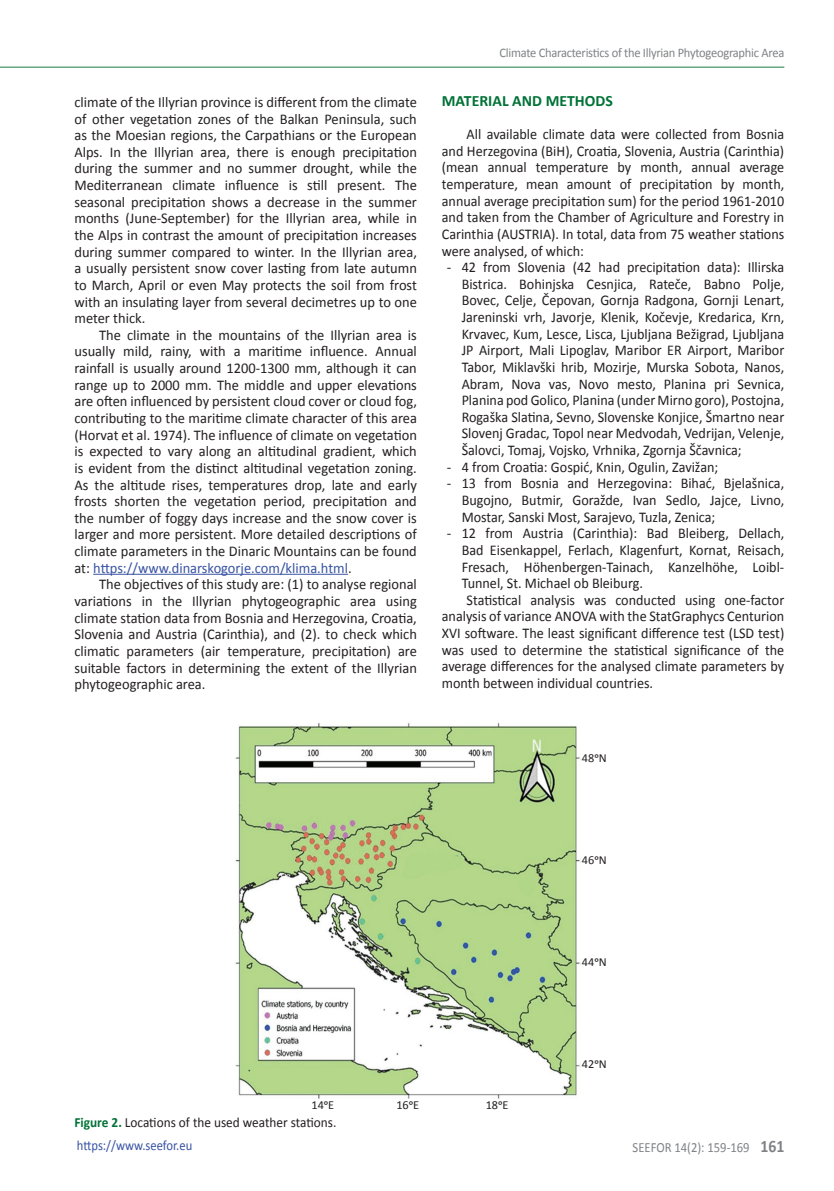
<style>
.page{position:relative;width:834px;height:1191px;background:#fff}
.page>*{position:absolute;margin:0;border:0;box-sizing:border-box;transform-origin:0 0}
.t1{font:700 15.75px "Calibri";color:#007236}
.t2{font:14.88px/16.6px "Calibri";color:#231f20;text-align:justify}
.t3{font:14.88px/16.6px "Calibri";color:#231f20;text-align:justify;scale:.95 1}
.t4{font:14px "Calibri";color:#231f20;scale:.95 1}
.t5{font:14px "Calibri";color:#808285;scale:.9 1}
.t6{font:14px "Calibri";color:#3853a3;scale:.9 1}
.t7{font:13.12px "Calibri";letter-spacing:-.02em;color:#808285;scale:.95 1}
.t8{font:12.25px "Calibri";color:#231f20}
.s1{color:#3853a3}
.s2{font-weight:700;color:#007236}
.s3{font-weight:700;font-size:17.5px}
</style>
<div class="page">
<hr style="left:0;top:67px;width:784px;height:1px;background:#4f9b70">
<hr style="left:93px;top:574px;width:255px;height:1px;background:#3853a3">
<img style="left:235px;top:723px;width:345px;height:375px">
<p class="t2" style="left:74px;top:94px;width:344px">climate of the Illyrian province is different from the climate of other vegetation zones of the Balkan Peninsula, such as the Moesian regions, the Carpathians or the European Alps. In the Illyrian area, there is enough precipitation during the summer and no summer drought, while the Mediterranean climate influence is still present. The seasonal precipitation shows a decrease in the summer months (June-September) for the Illyrian area, while in the Alps in contrast the amount of precipitation increases during summer compared to winter. In the Illyrian area, a usually persistent snow cover lasting from late autumn to March, April or even May protects the soil from frost with an insulating layer from several decimetres up to one meter thick.</p>
<p class="t2" style="left:74px;top:326px;width:344px;text-indent:25px">The climate in the mountains of the Illyrian area is usually mild, rainy, with a maritime influence. Annual rainfall is usually around 1200-1300 mm, although it can range up to 2000 mm. The middle and upper elevations are often influenced by persistent cloud cover or cloud fog, contributing to the maritime climate character of this area (Horvat et al. 1974). The influence of climate on vegetation is expected to vary along an altitudinal gradient, which is evident from the distinct altitudinal vegetation zoning.<br>As the altitude rises, temperatures drop, late and early frosts shorten the vegetation period, precipitation and the number of foggy days increase and the snow cover is larger and more persistent. More detailed descriptions of climate parameters in the Dinaric Mountains can be found at: <span class="s1">https://www.dinarskogorje.com/klima.html</span>.</p>
<p class="t2" style="left:74px;top:576px;width:344px;text-indent:25px">The objectives of this study are: (1) to analyse regional variations in the Illyrian phytogeographic area using climate station data from Bosnia and Herzegovina, Croatia, Slovenia and Austria (Carinthia), and (2). to check which climatic parameters (air temperature, precipitation) are suitable factors in determining the extent of the Illyrian phytogeographic area.</p>
<p class="t7" style="left:499px;top:45px;width:301px">Climate Characteristics of the Illyrian Phytogeographic Area</p>
<p class="t1" style="left:441px;top:90px;width:172px">MATERIAL AND METHODS</p>
<p class="t3" style="left:441px;top:126px;width:362px;text-indent:25px">All available climate data were collected from Bosnia and Herzegovina (BiH), Croatia, Slovenia, Austria (Carinthia) (mean annual temperature by month, annual average temperature, mean amount of precipitation by month, annual average precipitation sum) for the period 1961-2010 and taken from the Chamber of Agriculture and Forestry in Carinthia (AUSTRIA). In total, data from 75 weather stations were analysed, of which:</p>
<p class="t2" style="left:461px;top:259px;width:324px;text-indent:-15px">- 42 from Slovenia (42 had precipitation data): Illirska Bistrica. Bohinjska Cesnjica, Rateče, Babno Polje, Bovec, Celje, Čepovan, Gornja Radgona, Gornji Lenart, Jareninski vrh, Javorje, Klenik, Kočevje, Kredarica, Krn, Krvavec, Kum, Lesce, Lisca, Ljubljana Bežigrad, Ljubljana JP Airport, Mali Lipoglav, Maribor ER Airport, Maribor Tabor, Miklavški hrib, Mozirje, Murska Sobota, Nanos, Abram, Nova vas, Novo mesto, Planina pri Sevnica, Planina pod Golico, Planina (under Mirno goro), Postojna, Rogaška Slatina, Sevno, Slovenske Konjice, Šmartno near Slovenj Gradac, Topol near Medvodah, Vedrijan, Velenje, Šalovci, Tomaj, Vojsko, Vrhnika, Zgornja Ščavnica;</p>
<p class="t2" style="left:446px;top:458px;width:273px">- 4 from Croatia: Gospić, Knin, Ogulin, Zavižan;</p>
<p class="t2" style="left:461px;top:475px;width:324px;text-indent:-15px">- 13 from Bosnia and Herzegovina: Bihać, Bjelašnica, Bugojno, Butmir, Goražde, Ivan Sedlo, Jajce, Livno, Mostar, Sanski Most, Sarajevo, Tuzla, Zenica;</p>
<p class="t2" style="left:446px;top:525px;width:339px">- 12 from Austria (Carinthia): Bad Bleiberg, Dellach,</p>
<p class="t3" style="left:461px;top:541px;width:341px">Bad Eisenkappel, Ferlach, Klagenfurt, Kornat, Reisach,</p>
<p class="t3" style="left:461px;top:558px;width:341px">Fresach, Höhenbergen-Tainach, Kanzelhöhe, Loibl-</p>
<p class="t3" style="left:461px;top:575px;width:192px">Tunnel, St. Michael ob Bleiburg.</p>
<p class="t3" style="left:466px;top:591px;width:336px">Statistical analysis was conducted using one-factor</p>
<p class="t3" style="left:441px;top:608px;width:362px">analysis of variance ANOVA with the StatGraphycs Centurion</p>
<p class="t3" style="left:441px;top:625px;width:362px">XVI software. The least significant difference test (LSD test)</p>
<p class="t3" style="left:441px;top:641px;width:362px">was used to determine the statistical significance of the</p>
<p class="t3" style="left:441px;top:658px;width:362px">average differences for the analysed climate parameters by</p>
<p class="t3" style="left:441px;top:674px;width:224px">month between individual countries.</p>
<p class="t8" style="left:582px;top:750px;width:26px">48oN</p>
<p class="t8" style="left:582px;top:852px;width:26px">46oN</p>
<p class="t8" style="left:582px;top:954px;width:26px">44oN</p>
<p class="t8" style="left:582px;top:1056px;width:26px">42oN</p>
<p class="t8" style="left:311px;top:1097px;width:24px">14oE</p>
<p class="t8" style="left:396px;top:1097px;width:24px">16oE</p>
<p class="t8" style="left:485px;top:1097px;width:24px">18oE</p>
<p class="t4" style="left:74px;top:1113px;width:277px"><span class="s2">Figure 2.</span> Locations of the used weather stations.</p>
<p class="t6" style="left:77px;top:1136px;width:130px">https://www.seefor.eu</p>
<p class="t5" style="left:632px;top:1138px;width:170px">SEEFOR 14(2): 159-169 <span class="s3">161</span></p>
</div>
